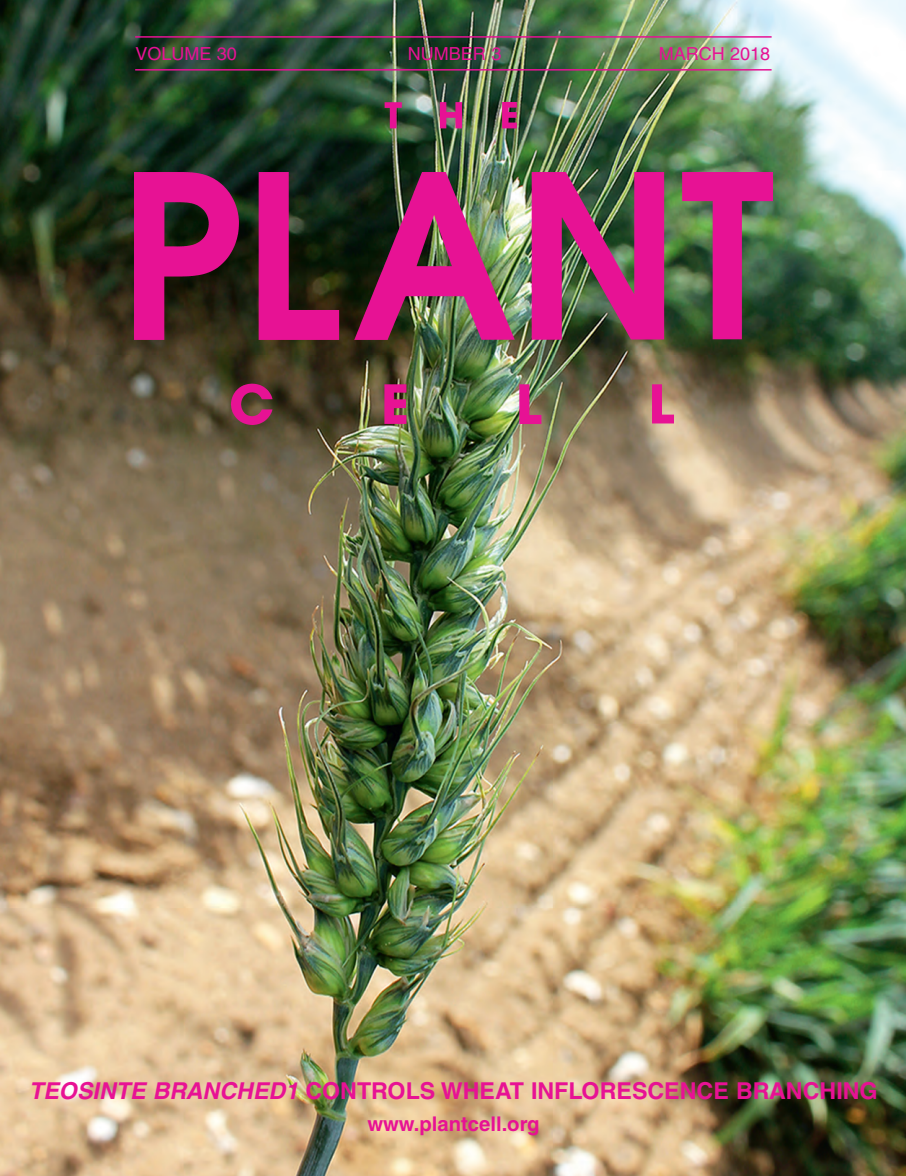
<style>
.page{position:relative;width:906px;height:1176px;background:#fff}
.page>*{position:absolute;margin:0;border:0;box-sizing:border-box;transform-origin:0 0}
.t1{font:700 23.25px "Helvetica LT Std";color:#e71294}
.t2{font:700 20.25px "Helvetica LT Std";color:#e71294}
.t3{font:18px "S Helvetica";color:#e71294}
.s1{font-style:italic}
</style>
<div class="page">
<img style="left:1px;top:0;width:904px;height:1176px">
<hr style="left:135px;top:36px;width:636px;height:2px;background:#e71294">
<hr style="left:135px;top:69px;width:636px;height:2px;background:#e71294">
<img style="left:135px;top:102px;width:637px;height:322px">
<p class="t3" style="left:135px;top:46px;width:103px">VOLUME 30</p>
<p class="t3" style="left:408px;top:46px;width:95px">NUMBER 3</p>
<p class="t3" style="left:658px;top:46px;width:113px">MARCH 2018</p>
<p class="t1" style="left:29px;top:1081px;width:849px"><span class="s1">TEOSINTE BRANCHED1</span> CONTROLS WHEAT INFLORESCENCE BRANCHING</p>
<p class="t2" style="left:367px;top:1116px;width:174px">www.plantcell.org</p>
</div>
